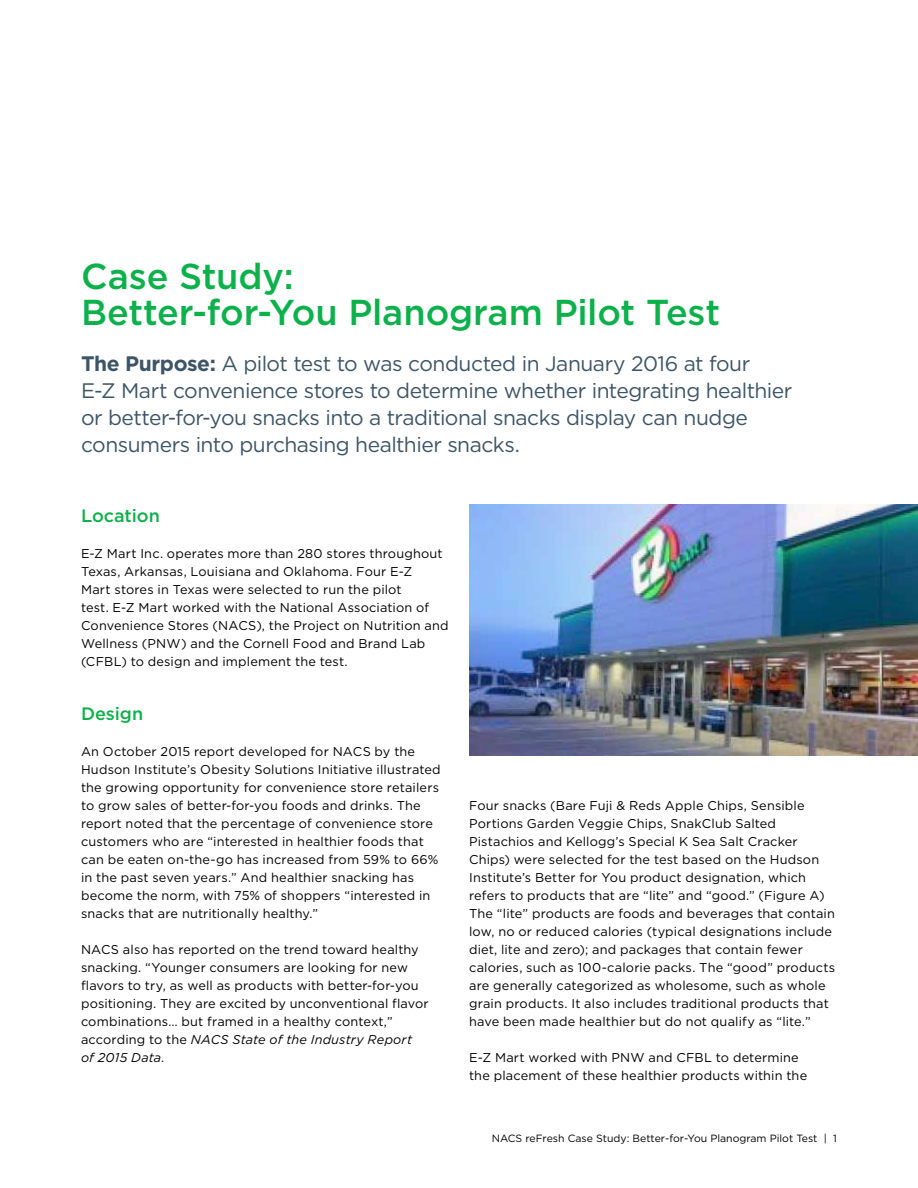
<style>
.page{position:relative;width:918px;height:1188px;background:#fff}
.page>*{position:absolute;margin:0;border:0;box-sizing:border-box;transform-origin:0 0}
.t1{font:500 36px/36px "Gotham";letter-spacing:-.005em;color:#0db14b}
.t2{font:21px/27px "Gotham";letter-spacing:-.025em;color:#3d5567}
.t3{font:500 18px "Gotham";letter-spacing:-.005em;color:#0db14b}
.t4{font:12.75px/18px "Gotham";letter-spacing:.015em;color:#000}
.t5{font:10.5px "Gotham";color:#000}
.s1{font-weight:700}
.s2{font-style:italic}
</style>
<div class="page">
<img style="left:469px;top:505px;width:449px;height:251px">
<h1 class="t1" style="left:81px;top:257px;width:641px">Case Study:<br>Better-for-You Planogram Pilot Test</h1>
<p class="t2" style="left:81px;top:350px;width:713px"><span class="s1">The Purpose:</span> A pilot test to was conducted in January 2016 at four<br>E-Z Mart convenience stores to determine whether integrating healthier or better-for-you snacks into a traditional snacks display can nudge consumers into purchasing healthier snacks.</p>
<h3 class="t3" style="left:81px;top:505px;width:80px">Location</h3>
<p class="t4" style="left:81px;top:544px;width:369px">E-Z Mart Inc. operates more than 280 stores throughout Texas, Arkansas, Louisiana and Oklahoma. Four E-Z<br>Mart stores in Texas were selected to run the pilot<br>test. E-Z Mart worked with the National Association of Convenience Stores (NACS), the Project on Nutrition and Wellness (PNW) and the Cornell Food and Brand Lab (CFBL) to design and implement the test.</p>
<h3 class="t3" style="left:81px;top:703px;width:64px">Design</h3>
<p class="t4" style="left:81px;top:742px;width:361px">An October 2015 report developed for NACS by the Hudson Institute’s Obesity Solutions Initiative illustrated the growing opportunity for convenience store retailers to grow sales of better-for-you foods and drinks. The report noted that the percentage of convenience store customers who are “interested in healthier foods that can be eaten on-the-go has increased from 59% to 66% in the past seven years.” And healthier snacking has become the norm, with 75% of shoppers “interested in snacks that are nutritionally healthy.”</p>
<p class="t4" style="left:81px;top:940px;width:349px">NACS also has reported on the trend toward healthy snacking. “Younger consumers are looking for new flavors to try, as well as products with better-for-you positioning. They are excited by unconventional flavor combinations… but framed in a healthy context,” according to the <span class="s2">NACS State of the Industry Report<br>of 2015 Data</span>.</p>
<p class="t4" style="left:469px;top:796px;width:368px">Four snacks (Bare Fuji &amp; Reds Apple Chips, Sensible Portions Garden Veggie Chips, SnakClub Salted Pistachios and Kellogg’s Special K Sea Salt Cracker Chips) were selected for the test based on the Hudson Institute’s Better for You product designation, which refers to products that are “lite” and “good.” (Figure A)<br>The “lite” products are foods and beverages that contain low, no or reduced calories (typical designations include diet, lite and zero); and packages that contain fewer calories, such as 100-calorie packs. The “good” products are generally categorized as wholesome, such as whole grain products. It also includes traditional products that have been made healthier but do not qualify as “lite.”</p>
<p class="t4" style="left:469px;top:1048px;width:340px">E-Z Mart worked with PNW and CFBL to determine the placement of these healthier products within the</p>
<p class="t5" style="left:492px;top:1132px;width:347px">NACS reFresh Case Study: Better-for-You Planogram Pilot Test | 1</p>
</div>
